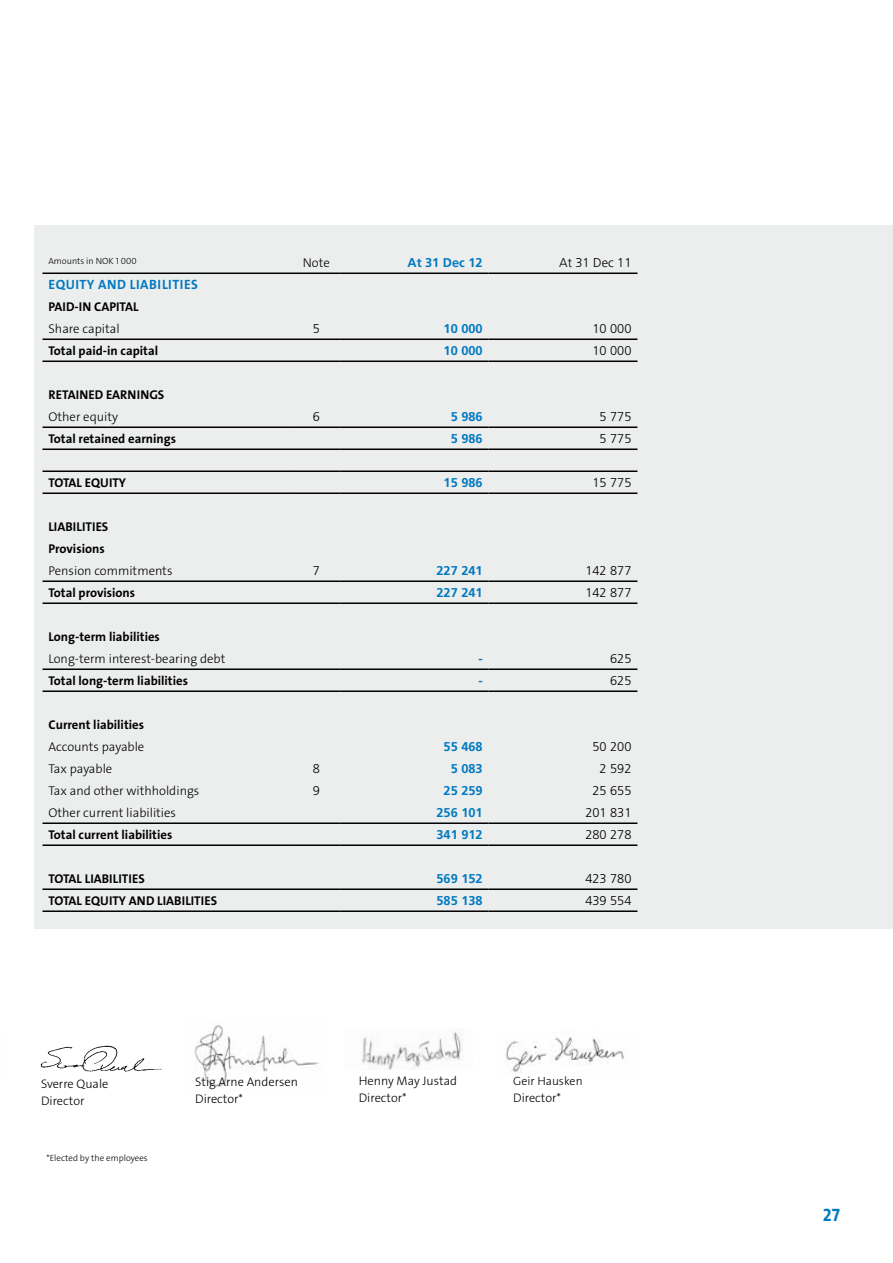
<style>
.page{position:relative;width:893px;height:1263px;background:#fff}
.page>*{position:absolute;margin:0;border:0;box-sizing:border-box;transform-origin:0 0}
.t1{font:18px "The Sans LP7 Bld";color:#0079c1}
.t2{font:13.5px "The Sans LP7 Bld";letter-spacing:.035em;color:#0079c1}
.t3{font:12.75px/22px "The Sans LP7 Bld";color:#000}
.t4{font:12.75px "The Sans LP3 Lig";color:#000}
.t5{font:300 12.75px "Frutiger";color:#000}
.t6{font:700 12.75px "Frutiger";color:#0079c1}
.t7{font:12.45px/17.2px "The Sans LP3 Lig";color:#000}
.t8{font:12px "The Sans LP3 Lig";color:#000}
.t9{font:9px "The Sans LP3 Lig";color:#000}
</style>
<div class="page">
<div style="left:34px;top:225px;width:859px;height:704px;background:#eceded"></div>
<hr style="left:43px;top:272px;width:250px;height:2px;background:#000">
<hr style="left:293px;top:272px;width:47px;height:2px;background:#000">
<hr style="left:340px;top:272px;width:149px;height:2px;background:#000">
<hr style="left:489px;top:272px;width:148px;height:2px;background:#000">
<hr style="left:43px;top:338px;width:250px;height:2px;background:#000">
<hr style="left:293px;top:338px;width:47px;height:2px;background:#000">
<hr style="left:340px;top:338px;width:149px;height:2px;background:#000">
<hr style="left:489px;top:338px;width:148px;height:2px;background:#000">
<hr style="left:43px;top:360px;width:250px;height:2px;background:#000">
<hr style="left:293px;top:360px;width:47px;height:2px;background:#000">
<hr style="left:340px;top:360px;width:149px;height:2px;background:#000">
<hr style="left:489px;top:360px;width:148px;height:2px;background:#000">
<hr style="left:43px;top:426px;width:250px;height:2px;background:#000">
<hr style="left:293px;top:426px;width:47px;height:2px;background:#000">
<hr style="left:340px;top:426px;width:149px;height:2px;background:#000">
<hr style="left:489px;top:426px;width:148px;height:2px;background:#000">
<hr style="left:43px;top:448px;width:250px;height:2px;background:#000">
<hr style="left:293px;top:448px;width:47px;height:2px;background:#000">
<hr style="left:340px;top:448px;width:149px;height:2px;background:#000">
<hr style="left:489px;top:448px;width:148px;height:2px;background:#000">
<hr style="left:43px;top:470px;width:250px;height:2px;background:#000">
<hr style="left:293px;top:470px;width:47px;height:2px;background:#000">
<hr style="left:340px;top:470px;width:149px;height:2px;background:#000">
<hr style="left:489px;top:470px;width:148px;height:2px;background:#000">
<hr style="left:43px;top:492px;width:250px;height:2px;background:#000">
<hr style="left:293px;top:492px;width:47px;height:2px;background:#000">
<hr style="left:340px;top:492px;width:149px;height:2px;background:#000">
<hr style="left:489px;top:492px;width:148px;height:2px;background:#000">
<hr style="left:43px;top:580px;width:250px;height:2px;background:#000">
<hr style="left:293px;top:580px;width:47px;height:2px;background:#000">
<hr style="left:340px;top:580px;width:149px;height:2px;background:#000">
<hr style="left:489px;top:580px;width:148px;height:2px;background:#000">
<hr style="left:43px;top:602px;width:250px;height:2px;background:#000">
<hr style="left:293px;top:602px;width:47px;height:2px;background:#000">
<hr style="left:340px;top:602px;width:149px;height:2px;background:#000">
<hr style="left:489px;top:602px;width:148px;height:2px;background:#000">
<hr style="left:43px;top:668px;width:250px;height:2px;background:#000">
<hr style="left:293px;top:668px;width:47px;height:2px;background:#000">
<hr style="left:340px;top:668px;width:149px;height:2px;background:#000">
<hr style="left:489px;top:668px;width:148px;height:2px;background:#000">
<hr style="left:43px;top:690px;width:250px;height:2px;background:#000">
<hr style="left:293px;top:690px;width:47px;height:2px;background:#000">
<hr style="left:340px;top:690px;width:149px;height:2px;background:#000">
<hr style="left:489px;top:690px;width:148px;height:2px;background:#000">
<hr style="left:43px;top:822px;width:250px;height:2px;background:#000">
<hr style="left:293px;top:822px;width:47px;height:2px;background:#000">
<hr style="left:340px;top:822px;width:149px;height:2px;background:#000">
<hr style="left:489px;top:822px;width:148px;height:2px;background:#000">
<hr style="left:43px;top:844px;width:250px;height:2px;background:#000">
<hr style="left:293px;top:844px;width:47px;height:2px;background:#000">
<hr style="left:340px;top:844px;width:149px;height:2px;background:#000">
<hr style="left:489px;top:844px;width:148px;height:2px;background:#000">
<hr style="left:43px;top:888px;width:250px;height:2px;background:#000">
<hr style="left:293px;top:888px;width:47px;height:2px;background:#000">
<hr style="left:340px;top:888px;width:149px;height:2px;background:#000">
<hr style="left:489px;top:888px;width:148px;height:2px;background:#000">
<hr style="left:43px;top:910px;width:250px;height:2px;background:#000">
<hr style="left:293px;top:910px;width:47px;height:2px;background:#000">
<hr style="left:340px;top:910px;width:149px;height:2px;background:#000">
<hr style="left:489px;top:910px;width:148px;height:2px;background:#000">
<img style="left:362px;top:1032px;width:100px;height:38px">
<img style="left:201px;top:1025px;width:118px;height:62px">
<img style="left:506px;top:1037px;width:119px;height:36px">
<img style="left:40px;top:1038px;width:161px;height:34px">
<p class="t9" style="left:49px;top:255px;width:90px">Amounts in NOK 1 000</p>
<p class="t4" style="left:303px;top:254px;width:29px">Note</p>
<p class="t6" style="left:407px;top:255px;width:77px">At 31 Dec 12</p>
<p class="t5" style="left:559px;top:256px;width:74px">At 31 Dec 11</p>
<p class="t2" style="left:49px;top:276px;width:151px">EQUITY AND LIABILITIES</p>
<p class="t3" style="left:49px;top:295px;width:92px">PAID-IN CAPITAL</p>
<p class="t4" style="left:49px;top:320px;width:73px">Share capital</p>
<p class="t5" style="left:313px;top:322px;width:9px">5</p>
<p class="t6" style="left:444px;top:321px;width:40px">10 000</p>
<p class="t5" style="left:592px;top:322px;width:40px">10 000</p>
<p class="t3" style="left:49px;top:339px;width:111px">Total paid-in capital</p>
<p class="t6" style="left:444px;top:343px;width:40px">10 000</p>
<p class="t5" style="left:592px;top:344px;width:40px">10 000</p>
<p class="t3" style="left:49px;top:383px;width:117px">RETAINED EARNINGS</p>
<p class="t4" style="left:49px;top:408px;width:71px">Other equity</p>
<p class="t5" style="left:313px;top:410px;width:9px">6</p>
<p class="t6" style="left:451px;top:409px;width:33px">5 986</p>
<p class="t5" style="left:600px;top:410px;width:33px">5 775</p>
<p class="t3" style="left:49px;top:427px;width:129px">Total retained earnings</p>
<p class="t6" style="left:451px;top:431px;width:33px">5 986</p>
<p class="t5" style="left:600px;top:432px;width:33px">5 775</p>
<p class="t3" style="left:49px;top:471px;width:79px">TOTAL EQUITY</p>
<p class="t6" style="left:444px;top:475px;width:40px">15 986</p>
<p class="t5" style="left:592px;top:476px;width:40px">15 775</p>
<p class="t3" style="left:49px;top:515px;width:61px">LIABILITIES<br>Provisions</p>
<p class="t4" style="left:49px;top:562px;width:125px">Pension commitments</p>
<p class="t5" style="left:313px;top:564px;width:9px">7</p>
<p class="t6" style="left:437px;top:563px;width:48px">227 241</p>
<p class="t5" style="left:585px;top:564px;width:48px">142 877</p>
<p class="t3" style="left:49px;top:581px;width:88px">Total provisions</p>
<p class="t6" style="left:437px;top:585px;width:48px">227 241</p>
<p class="t5" style="left:585px;top:586px;width:48px">142 877</p>
<p class="t3" style="left:49px;top:625px;width:113px">Long-term liabilities</p>
<p class="t4" style="left:49px;top:650px;width:178px">Long-term interest-bearing debt</p>
<p class="t6" style="left:478px;top:651px;width:6px">-</p>
<p class="t5" style="left:610px;top:652px;width:23px">625</p>
<p class="t3" style="left:49px;top:669px;width:141px">Total long-term liabilities</p>
<p class="t6" style="left:478px;top:673px;width:6px">-</p>
<p class="t5" style="left:610px;top:674px;width:23px">625</p>
<p class="t3" style="left:49px;top:713px;width:97px">Current liabilities</p>
<p class="t4" style="left:49px;top:738px;width:97px">Accounts payable</p>
<p class="t6" style="left:444px;top:739px;width:40px">55 468</p>
<p class="t5" style="left:592px;top:739px;width:40px">50 200</p>
<p class="t4" style="left:49px;top:760px;width:65px">Tax payable</p>
<p class="t5" style="left:313px;top:761px;width:9px">8</p>
<p class="t6" style="left:451px;top:761px;width:33px">5 083</p>
<p class="t5" style="left:600px;top:761px;width:33px">2 592</p>
<p class="t4" style="left:49px;top:782px;width:152px">Tax and other withholdings</p>
<p class="t5" style="left:313px;top:783px;width:9px">9</p>
<p class="t6" style="left:444px;top:783px;width:40px">25 259</p>
<p class="t5" style="left:592px;top:783px;width:40px">25 655</p>
<p class="t4" style="left:49px;top:804px;width:129px">Other current liabilities</p>
<p class="t6" style="left:437px;top:805px;width:48px">256 101</p>
<p class="t5" style="left:585px;top:805px;width:48px">201 831</p>
<p class="t3" style="left:49px;top:823px;width:125px">Total current liabilities</p>
<p class="t6" style="left:437px;top:827px;width:48px">341 912</p>
<p class="t5" style="left:585px;top:827px;width:48px">280 278</p>
<p class="t3" style="left:49px;top:867px;width:98px">TOTAL LIABILITIES</p>
<p class="t6" style="left:437px;top:871px;width:48px">569 152</p>
<p class="t5" style="left:585px;top:871px;width:48px">423 780</p>
<p class="t3" style="left:49px;top:889px;width:170px">TOTAL EQUITY AND LIABILITIES</p>
<p class="t6" style="left:437px;top:893px;width:48px">585 138</p>
<p class="t5" style="left:585px;top:893px;width:48px">439 554</p>
<p class="t7" style="left:41px;top:1075px;width:69px">Sverre Quale<br>Director</p>
<p class="t9" style="left:46px;top:1152px;width:103px">*Elected by the employees</p>
<p class="t7" style="left:195px;top:1073px;width:104px">Stig Arne Andersen<br>Director*</p>
<p class="t8" style="left:513px;top:1073px;width:71px">Geir Hausken</p>
<p class="t7" style="left:359px;top:1072px;width:100px">Henny May Justad<br>Director*</p>
<p class="t7" style="left:513px;top:1089px;width:50px">Director*</p>
<h1 class="t1" style="left:823px;top:1203px;width:19px">27</h1>
</div>
